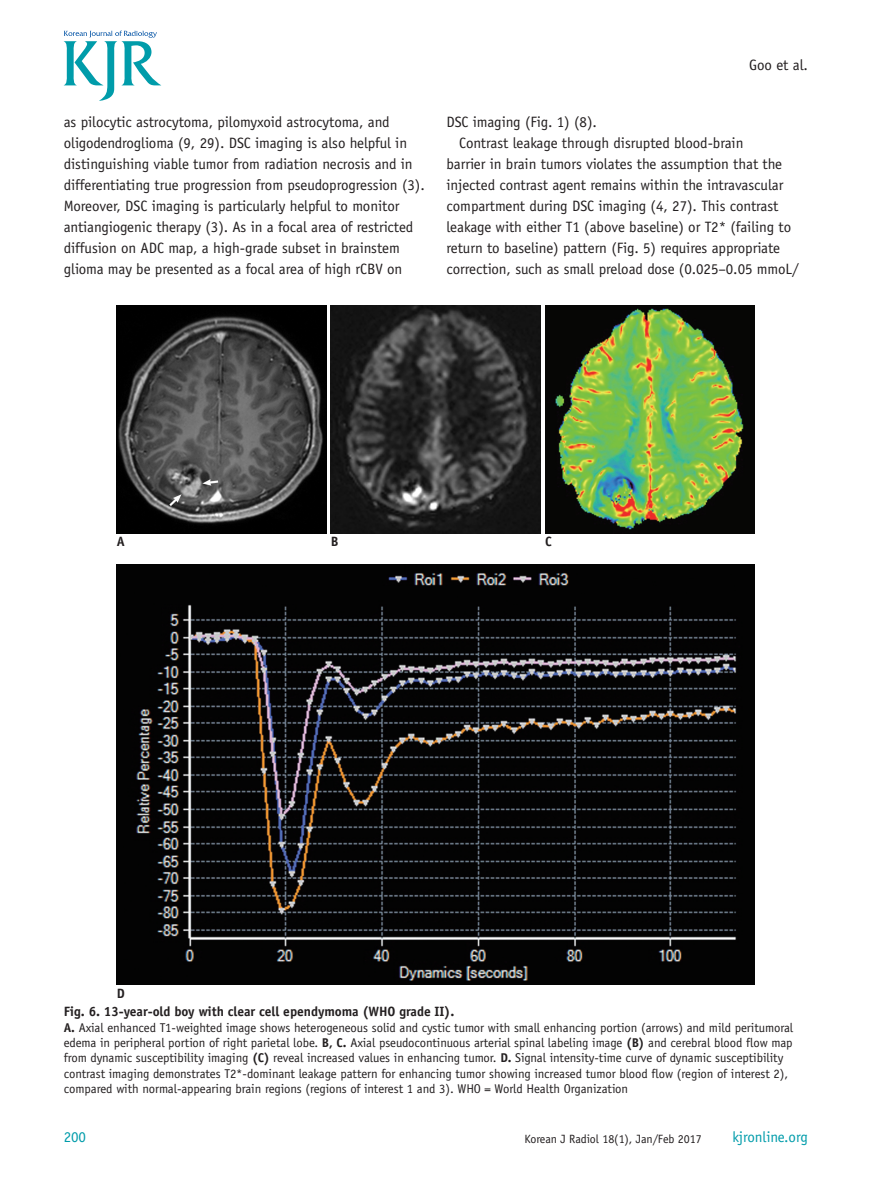
<style>
.page{position:relative;width:893px;height:1191px;background:#fff}
.page>*{position:absolute;margin:0;border:0;box-sizing:border-box;transform-origin:0 0}
.t1{font:15px/21px "Officina Sans Std";letter-spacing:-.005em;color:#231f20}
.t2{font:15px "Officina Sans Std";letter-spacing:-.005em;color:#009caa}
.t3{font:700 13.5px/18.6px "Officina Sans Std";letter-spacing:-.005em;color:#231f20}
.t4{font:12.75px/15.3px "Officina Sans Std";letter-spacing:-.005em;color:#231f20}
.t5{font:12px "Officina Sans Std";letter-spacing:-.005em;color:#231f20}
.s1{font-weight:700}
</style>
<div class="page">
<svg style="left:64px;top:31px;width:97px;height:70px"></svg>
<img style="left:117px;top:305px;width:210px;height:228px">
<img style="left:331px;top:305px;width:210px;height:228px">
<img style="left:545px;top:305px;width:210px;height:228px">
<img style="left:117px;top:565px;width:638px;height:419px">
<p class="t1" style="left:749px;top:54px;width:60px">Goo et al.</p>
<p class="t1" style="left:64px;top:112px;width:363px">as pilocytic astrocytoma, pilomyxoid astrocytoma, and oligodendroglioma (9, 29). DSC imaging is also helpful in distinguishing viable tumor from radiation necrosis and in differentiating true progression from pseudoprogression (3).<br>Moreover, DSC imaging is particularly helpful to monitor antiangiogenic therapy (3). As in a focal area of restricted diffusion on ADC map, a high-grade subset in brainstem glioma may be presented as a focal area of high rCBV on</p>
<p class="t1" style="left:446px;top:112px;width:152px">DSC imaging (Fig. 1) (8).</p>
<p class="t1" style="left:459px;top:133px;width:286px">Contrast leakage through disrupted blood-brain</p>
<p class="t1" style="left:446px;top:154px;width:337px">barrier in brain tumors violates the assumption that the</p>
<p class="t1" style="left:446px;top:175px;width:338px">injected contrast agent remains within the intravascular</p>
<p class="t1" style="left:446px;top:196px;width:334px">compartment during DSC imaging (4, 27). This contrast</p>
<p class="t1" style="left:446px;top:217px;width:346px">leakage with either T1 (above baseline) or T2* (failing to</p>
<p class="t1" style="left:446px;top:238px;width:335px">return to baseline) pattern (Fig. 5) requires appropriate</p>
<p class="t1" style="left:446px;top:259px;width:354px">correction, such as small preload dose (0.025–0.05 mmoL/</p>
<p class="t3" style="left:117px;top:532px;width:10px">A</p>
<p class="t3" style="left:331px;top:532px;width:9px">B</p>
<p class="t3" style="left:545px;top:532px;width:8px">C</p>
<p class="t3" style="left:64px;top:983px;width:392px;text-indent:53px">D<br>Fig. 6. 13-year-old boy with clear cell ependymoma (WHO grade II).</p>
<p class="t4" style="left:64px;top:1019px;width:731px"><span class="s1">A.</span> Axial enhanced T1-weighted image shows heterogeneous solid and cystic tumor with small enhancing portion (arrows) and mild peritumoral edema in peripheral portion of right parietal lobe. <span class="s1">B, C.</span> Axial pseudocontinuous arterial spinal labeling image <span class="s1">(B)</span> and cerebral blood flow map from dynamic susceptibility imaging <span class="s1">(C)</span> reveal increased values in enhancing tumor. <span class="s1">D.</span> Signal intensity-time curve of dynamic susceptibility contrast imaging demonstrates T2*-dominant leakage pattern for enhancing tumor showing increased tumor blood flow (region of interest 2), compared with normal-appearing brain regions (regions of interest 1 and 3). WHO = World Health Organization</p>
<p class="t2" style="left:64px;top:1128px;width:24px">200</p>
<p class="t5" style="left:524px;top:1132px;width:179px">Korean J Radiol 18(1), Jan/Feb 2017</p>
<p class="t2" style="left:732px;top:1128px;width:77px">kjronline.org</p>
</div>
